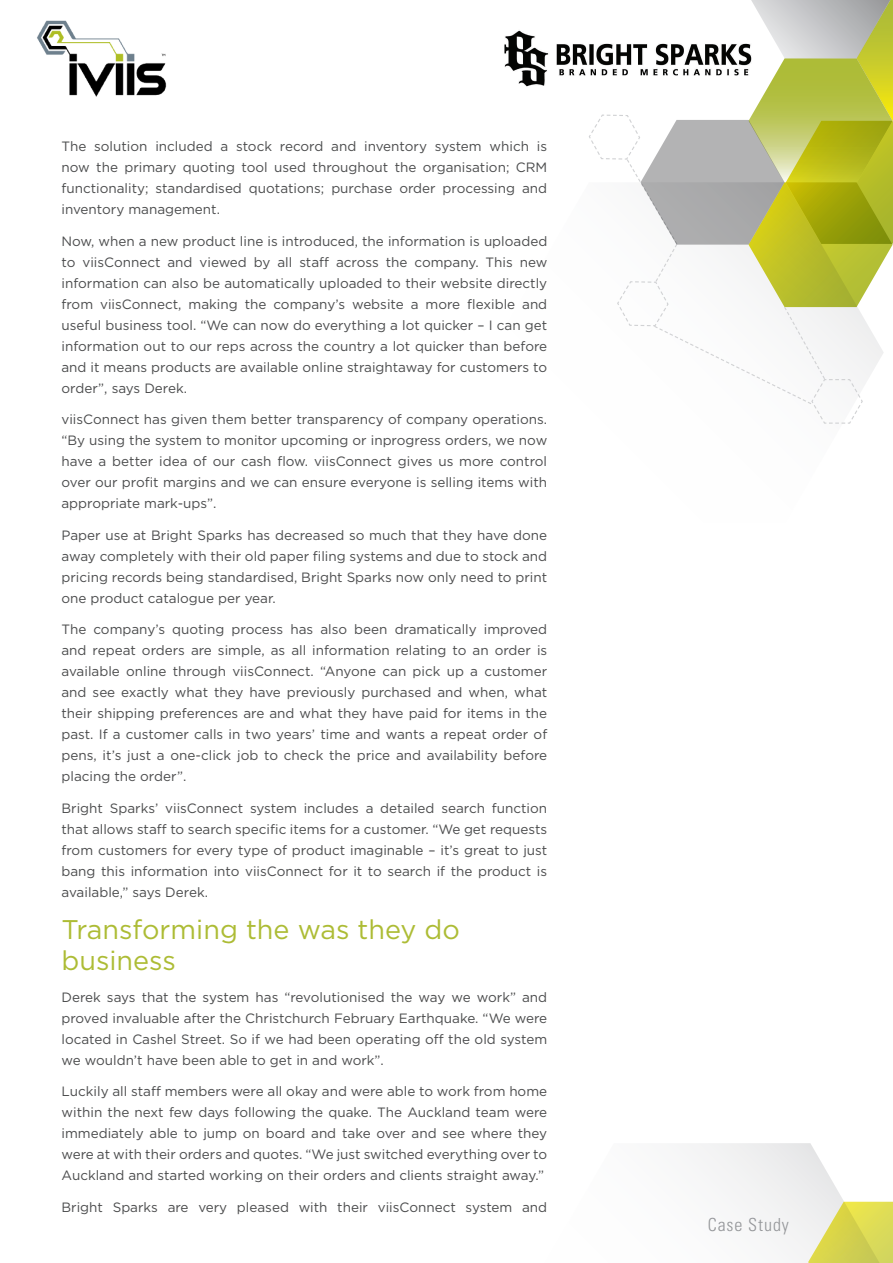
<style>
.page{position:relative;width:893px;height:1263px;background:#fff}
.page>*{position:absolute;margin:0;border:0;box-sizing:border-box;transform-origin:0 0}
.t1{font:27px/31.5px "Gotham";color:#adbc35}
.t2{font:300 condensed 18px "Univers LT Std";letter-spacing:.05em;color:#939598}
.t3{font:13.5px/21px "Gotham";color:#4b4c4d;text-align:justify}
</style>
<div class="page">
<img style="left:37px;top:20px;width:130px;height:77px">
<svg style="left:589px;top:0;width:304px;height:424px"></svg>
<svg style="left:686px;top:1143px;width:207px;height:120px"></svg>
<img style="left:504px;top:30px;width:253px;height:56px">
<p class="t3" style="left:62px;top:136px;width:487px">The solution included a stock record and inventory system which is now the primary quoting tool used throughout the organisation; CRM functionality; standardised quotations; purchase order processing and inventory management.</p>
<p class="t3" style="left:62px;top:230px;width:487px">Now, when a new product line is introduced, the information is uploaded to viisConnect and viewed by all staff across the company. This new information can also be automatically uploaded to their website directly from viisConnect, making the company’s website a more flexible and useful business tool. “We can now do everything a lot quicker – I can get information out to our reps across the country a lot quicker than before and it means products are available online straightaway for customers to order”, says Derek.</p>
<p class="t3" style="left:62px;top:409px;width:487px">viisConnect has given them better transparency of company operations. “By using the system to monitor upcoming or inprogress orders, we now have a better idea of our cash flow. viisConnect gives us more control over our profit margins and we can ensure everyone is selling items with appropriate mark-ups”.</p>
<p class="t3" style="left:62px;top:524px;width:487px">Paper use at Bright Sparks has decreased so much that they have done away completely with their old paper filing systems and due to stock and pricing records being standardised, Bright Sparks now only need to print one product catalogue per year.</p>
<p class="t3" style="left:62px;top:619px;width:487px">The company’s quoting process has also been dramatically improved and repeat orders are simple, as all information relating to an order is available online through viisConnect. “Anyone can pick up a customer and see exactly what they have previously purchased and when, what their shipping preferences are and what they have paid for items in the past. If a customer calls in two years’ time and wants a repeat order of pens, it’s just a one-click job to check the price and availability before placing the order”.</p>
<p class="t3" style="left:62px;top:797px;width:487px">Bright Sparks’ viisConnect system includes a detailed search function that allows staff to search specific items for a customer. “We get requests from customers for every type of product imaginable – it’s great to just bang this information into viisConnect for it to search if the product is available,” says Derek.</p>
<p class="t1" style="left:62px;top:913px;width:400px">Transforming the was they do business</p>
<p class="t3" style="left:62px;top:986px;width:487px">Derek says that the system has “revolutionised the way we work” and proved invaluable after the Christchurch February Earthquake. “We were located in Cashel Street. So if we had been operating off the old system we wouldn’t have been able to get in and work”.</p>
<p class="t3" style="left:62px;top:1081px;width:487px">Luckily all staff members were all okay and were able to work from home within the next few days following the quake. The Auckland team were immediately able to jump on board and take over and see where they were at with their orders and quotes. “We just switched everything over to Auckland and started working on their orders and clients straight away.”</p>
<p class="t3" style="left:62px;top:1196px;width:487px">Bright Sparks are very pleased with their viisConnect system and</p>
<h2 class="t2" style="left:708px;top:1214px;width:83px">Case Study</h2>
</div>
